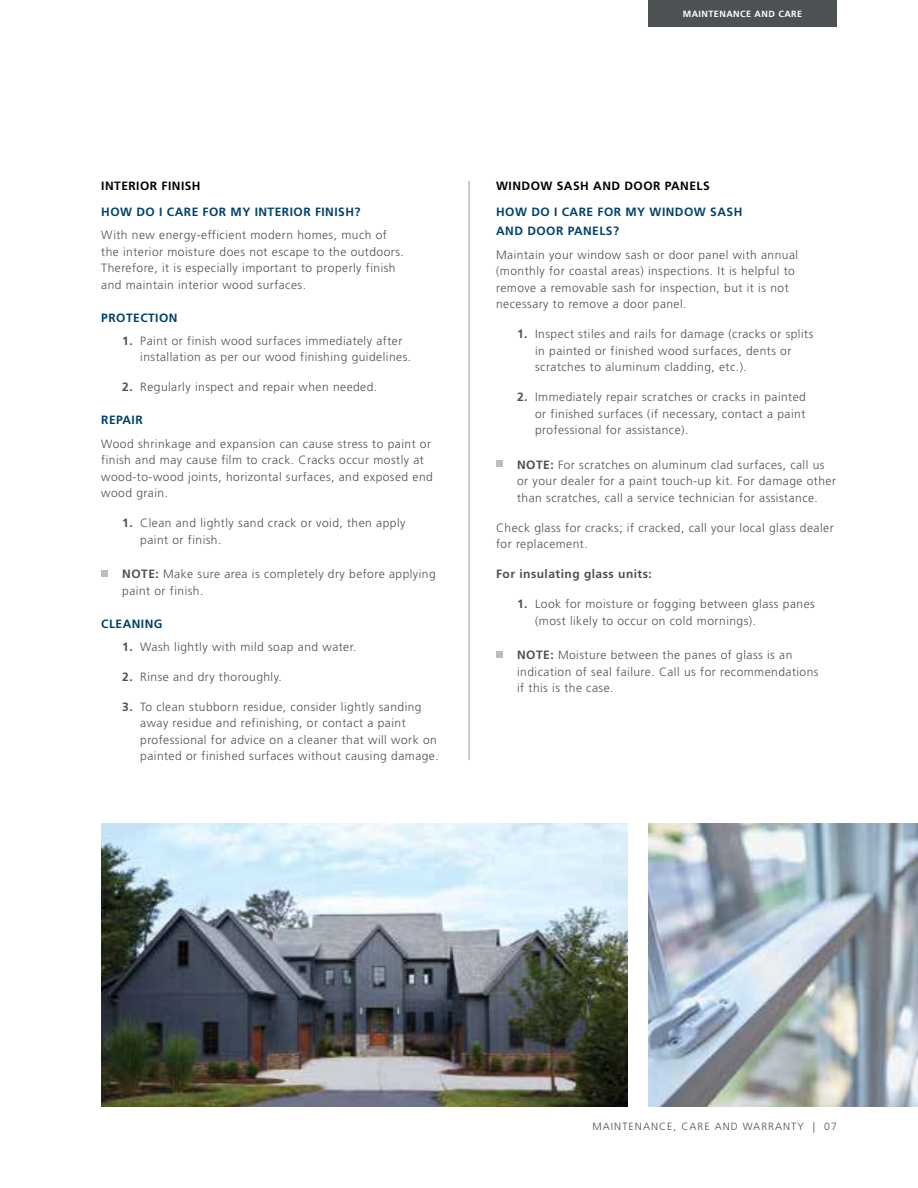
<style>
.page{position:relative;width:918px;height:1188px;background:#fff}
.page>*{position:absolute;margin:0;border:0;box-sizing:border-box;transform-origin:0 0}
.t1{font:300 12px/16.5px "Frutiger LT Std";letter-spacing:.04em;color:#4c5154}
.t2{font:700 12px/19.5px "Frutiger LT Std";letter-spacing:.04em;color:#00426c}
.t3{font:700 12px "Frutiger LT Std";letter-spacing:.04em;color:#000}
.t4{font:700 12px "Frutiger LT Std";letter-spacing:.04em;color:#4c5154}
.t5{font:300 10.5px "Frutiger LT Std";letter-spacing:.1em;color:#4c5154}
.t6{font:700 9px "Frutiger LT Std";letter-spacing:.05em;color:#fff}
.s1{font-weight:700}
</style>
<div class="page">
<img style="left:101px;top:824px;width:527px;height:283px">
<img style="left:648px;top:824px;width:270px;height:283px">
<svg style="left:101px;top:570px;width:6px;height:6px"></svg>
<svg style="left:496px;top:461px;width:6px;height:6px"></svg>
<svg style="left:496px;top:651px;width:6px;height:6px"></svg>
<hr style="left:469px;top:181px;width:1px;height:579px;background:#979b9d">
<div style="left:648px;top:0;width:189px;height:27px;background:#4c5154"></div>
<p class="t6" style="left:683px;top:8px;width:121px">MAINTENANCE AND CARE</p>
<p class="t3" style="left:101px;top:179px;width:101px">INTERIOR FINISH</p>
<p class="t2" style="left:101px;top:202px;width:261px">HOW DO I CARE FOR MY INTERIOR FINISH?</p>
<p class="t1" style="left:101px;top:227px;width:304px">With new energy-efficient modern homes, much of the interior moisture does not escape to the outdoors.<br>Therefore, it is especially important to properly finish and maintain interior wood surfaces.</p>
<p class="t2" style="left:101px;top:308px;width:78px">PROTECTION</p>
<p class="t1" style="left:140px;top:333px;width:272px;text-indent:-18px"><span class="s1">1.</span> Paint or finish wood surfaces immediately after installation as per our wood finishing guidelines.</p>
<p class="t1" style="left:122px;top:379px;width:257px"><span class="s1">2.</span> Regularly inspect and repair when needed.</p>
<p class="t2" style="left:101px;top:411px;width:43px">REPAIR</p>
<p class="t1" style="left:101px;top:436px;width:333px">Wood shrinkage and expansion can cause stress to paint or finish and may cause film to crack. Cracks occur mostly at wood-to-wood joints, horizontal surfaces, and exposed end wood grain.</p>
<p class="t1" style="left:140px;top:515px;width:267px;text-indent:-18px"><span class="s1">1.</span> Clean and lightly sand crack or void, then apply paint or finish.</p>
<p class="t1" style="left:122px;top:566px;width:315px"><span class="s1">NOTE:</span> Make sure area is completely dry before applying paint or finish.</p>
<p class="t2" style="left:101px;top:614px;width:63px">CLEANING</p>
<p class="t1" style="left:122px;top:639px;width:236px"><span class="s1">1.</span> Wash lightly with mild soap and water.</p>
<p class="t1" style="left:122px;top:669px;width:161px"><span class="s1">2.</span> Rinse and dry thoroughly.</p>
<p class="t1" style="left:140px;top:699px;width:300px;text-indent:-18px"><span class="s1">3.</span> To clean stubborn residue, consider lightly sanding away residue and refinishing, or contact a paint professional for advice on a cleaner that will work on painted or finished surfaces without causing damage.</p>
<p class="t3" style="left:496px;top:179px;width:215px">WINDOW SASH AND DOOR PANELS</p>
<p class="t2" style="left:496px;top:202px;width:248px">HOW DO I CARE FOR MY WINDOW SASH<br>AND DOOR PANELS?</p>
<p class="t1" style="left:496px;top:247px;width:304px">Maintain your window sash or door panel with annual (monthly for coastal areas) inspections. It is helpful to remove a removable sash for inspection, but it is not necessary to remove a door panel.</p>
<p class="t1" style="left:535px;top:326px;width:280px;text-indent:-18px"><span class="s1">1.</span> Inspect stiles and rails for damage (cracks or splits in painted or finished wood surfaces, dents or scratches to aluminum cladding, etc.).</p>
<p class="t1" style="left:535px;top:389px;width:272px;text-align:justify;text-indent:-18px"><span class="s1">2.</span> Immediately repair scratches or cracks in painted or finished surfaces (if necessary, contact a paint professional for assistance).</p>
<p class="t1" style="left:517px;top:457px;width:320px"><span class="s1">NOTE:</span> For scratches on aluminum clad surfaces, call us or your dealer for a paint touch-up kit. For damage other than scratches, call a service technician for assistance.</p>
<p class="t1" style="left:496px;top:520px;width:339px">Check glass for cracks; if cracked, call your local glass dealer for replacement.</p>
<p class="t4" style="left:496px;top:567px;width:157px">For insulating glass units:</p>
<p class="t1" style="left:535px;top:596px;width:281px;text-indent:-18px"><span class="s1">1.</span> Look for moisture or fogging between glass panes (most likely to occur on cold mornings).</p>
<p class="t1" style="left:517px;top:647px;width:303px"><span class="s1">NOTE:</span> Moisture between the panes of glass is an indication of seal failure. Call us for recommendations if this is the case.</p>
<p class="t5" style="left:592px;top:1120px;width:246px">MAINTENANCE, CARE AND WARRANTY | 07</p>
</div>
